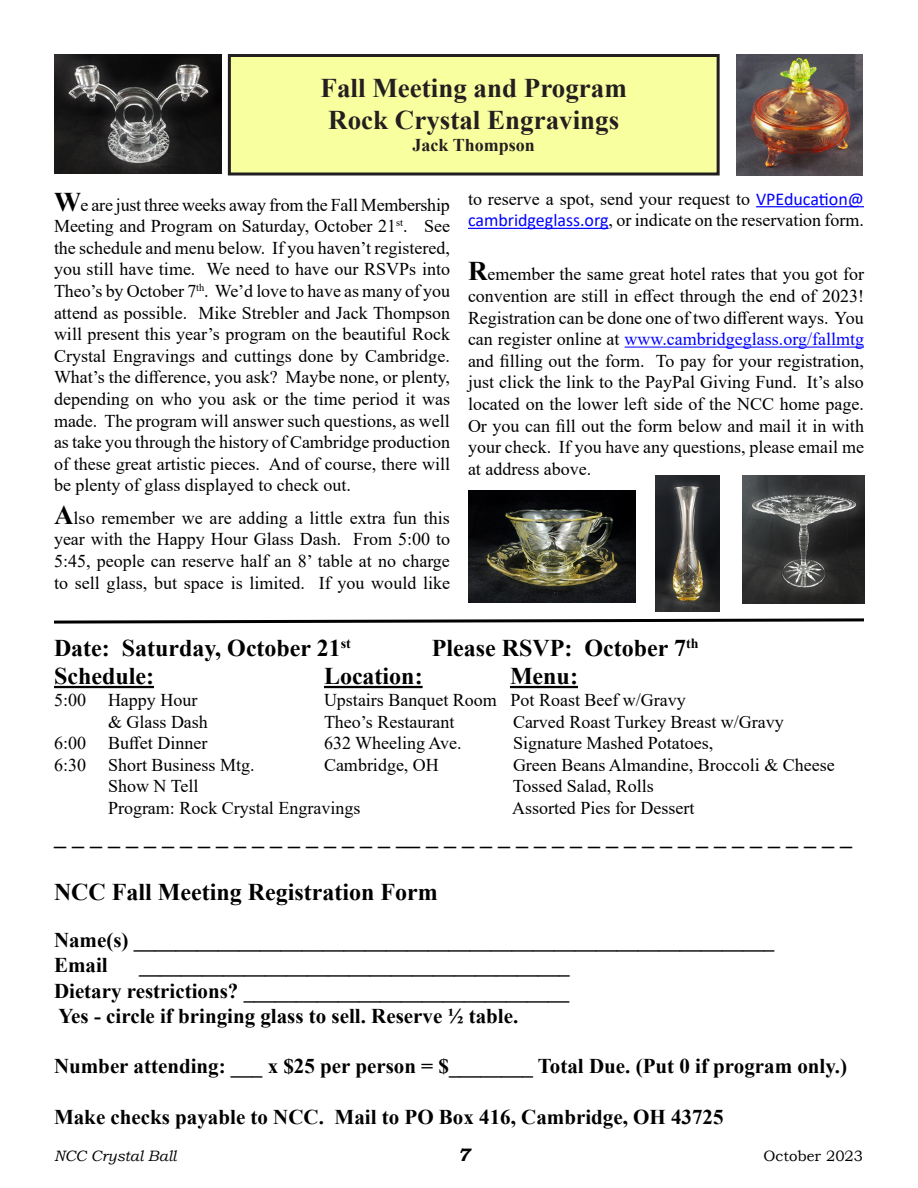
<style>
.page{position:relative;width:918px;height:1188px;background:#fff}
.page>*{position:absolute;margin:0;border:0;box-sizing:border-box;transform-origin:0 0}
.My_Toc_Item{font:700 27px/32.4px "Times New Roman";color:#231f20}
.t1{font:700 24px "Times New Roman";color:#000}
.t2{font:700 21px "Times New Roman";color:#000}
.t3{font:18px/21.6px "Times New Roman";color:#000;text-align:justify}
.My_Toc_Item-2{font:700 18px "Times New Roman";color:#231f20}
.Body_Text{font:italic 700 18px "Bookman Old Style";color:#000}
.Body_Text-2{font:italic 15px "Bookman Old Style";color:#000}
.Body_Text-3{font:15px "Bookman Old Style";color:#000}
.s1{font-weight:700;font-size:27px}
.s2{font-family:"Calibri";color:#00f}
.s3{color:#00f}
</style>
<div class="page">
<div style="left:229px;top:56px;width:489px;height:118px;background:#f8ff9f"></div>
<div style="left:228px;top:54px;width:492px;height:122px;border:3px solid #231f20"></div>
<hr style="left:756px;top:206px;width:108px;height:1px;background:#00f">
<hr style="left:468px;top:228px;width:141px;height:1px;background:#00f">
<hr style="left:625px;top:347px;width:239px;height:1px;background:#00f">
<img style="left:736px;top:54px;width:126px;height:122px">
<img style="left:54px;top:54px;width:167px;height:120px">
<img style="left:468px;top:490px;width:167px;height:112px">
<img style="left:743px;top:475px;width:122px;height:129px">
<img style="left:656px;top:475px;width:64px;height:136px">
<hr style="left:54px;top:686px;width:100px;height:2px;background:#000">
<hr style="left:324px;top:686px;width:99px;height:2px;background:#000">
<hr style="left:510px;top:686px;width:68px;height:2px;background:#000">
<svg style="left:54px;top:618px;width:810px;height:6px"></svg>
<p class="My_Toc_Item" style="left:321px;top:71px;width:308px">Fall Meeting and Program<br>Rock Crystal Engravings</p>
<p class="My_Toc_Item-2" style="left:413px;top:132px;width:124px">Jack Thompson</p>
<p class="t3" style="left:54px;top:193px;width:398px"><span class="s1">W</span>e are just three weeks away from the Fall Membership Meeting and Program on Saturday, October 21<sup>st</sup>. See the schedule and menu below. If you haven’t registered, you still have time. We need to have our RSVPs into Theo’s by October 7<sup>th</sup>. We’d love to have as many of you attend as possible. Mike Strebler and Jack Thompson will present this year’s program on the beautiful Rock Crystal Engravings and cuttings done by Cambridge.<br>What’s the difference, you ask? Maybe none, or plenty, depending on who you ask or the time period it was made. The program will answer such questions, as well as take you through the history of Cambridge production of these great artistic pieces. And of course, there will be plenty of glass displayed to check out.</p>
<p class="t3" style="left:54px;top:506px;width:398px"><span class="s1">A</span>lso remember we are adding a little extra fun this year with the Happy Hour Glass Dash. From 5:00 to 5:45, people can reserve half an 8’ table at no charge to sell glass, but space is limited. If you would like</p>
<p class="t3" style="left:468px;top:187px;width:398px">to reserve a spot, send your request to <span class="s2">VPEducation@ cambridgeglass.org</span>, or indicate on the reservation form.</p>
<p class="t3" style="left:468px;top:263px;width:398px"><span class="s1">R</span>emember the same great hotel rates that you got for convention are still in effect through the end of 2023!<br>Registration can be done one of two different ways. You can register online at <span class="s3">www.cambridgeglass.org/fallmtg </span>and filling out the form. To pay for your registration, just click the link to the PayPal Giving Fund. It’s also located on the lower left side of the NCC home page.<br>Or you can fill out the form below and mail it in with your check. If you have any questions, please email me at address above.</p>
<p class="t1" style="left:54px;top:630px;width:298px">Date: Saturday, October 21<sup>st</sup></p>
<p class="t1" style="left:432px;top:630px;width:268px">Please RSVP: October 7<sup>th</sup></p>
<p class="t1" style="left:54px;top:659px;width:102px">Schedule:</p>
<p class="t1" style="left:324px;top:659px;width:100px">Location:</p>
<p class="t1" style="left:510px;top:659px;width:69px">Menu:</p>
<p class="t3" style="left:54px;top:689px;width:145px">5:00 Happy Hour</p>
<p class="t3" style="left:324px;top:689px;width:363px">Upstairs Banquet Room Pot Roast Beef w/Gravy</p>
<p class="t3" style="left:108px;top:710px;width:101px">&amp; Glass Dash</p>
<p class="t3" style="left:324px;top:710px;width:132px">Theo’s Restaurant</p>
<p class="t3" style="left:513px;top:710px;width:272px">Carved Roast Turkey Breast w/Gravy</p>
<p class="t3" style="left:54px;top:732px;width:155px">6:00 Buffet Dinner</p>
<p class="t3" style="left:324px;top:732px;width:139px">632 Wheeling Ave.</p>
<p class="t3" style="left:513px;top:732px;width:202px">Signature Mashed Potatoes,</p>
<p class="t3" style="left:54px;top:753px;width:202px">6:30 Short Business Mtg.</p>
<p class="t3" style="left:324px;top:753px;width:116px">Cambridge, OH</p>
<p class="t3" style="left:513px;top:753px;width:323px">Green Beans Almandine, Broccoli &amp; Cheese</p>
<p class="t3" style="left:108px;top:775px;width:92px">Show N Tell</p>
<p class="t3" style="left:513px;top:775px;width:143px">Tossed Salad, Rolls</p>
<p class="t3" style="left:108px;top:797px;width:254px">Program: Rock Crystal Engravings</p>
<p class="t3" style="left:512px;top:797px;width:184px">Assorted Pies for Dessert</p>
<p class="t1" style="left:54px;top:817px;width:799px">_ _ _ _ _ _ _ _ _ _ _ _ _ _ _ _ _ _ _ __ _ _ _ _ _ _ _ _ _ _ _ _ _ _ _ _ _ _ _ _ _ _ _ _</p>
<p class="t1" style="left:54px;top:875px;width:385px">NCC Fall Meeting Registration Form</p>
<p class="t2" style="left:54px;top:925px;width:722px">Name(s) _____________________________________________________________</p>
<p class="t2" style="left:54px;top:950px;width:55px">Email</p>
<p class="t2" style="left:139px;top:950px;width:432px">_________________________________________</p>
<p class="t2" style="left:54px;top:975px;width:517px">Dietary restrictions? _______________________________</p>
<p class="t2" style="left:58px;top:1001px;width:461px">Yes - circle if bringing glass to sell. Reserve ½ table.</p>
<p class="t2" style="left:54px;top:1051px;width:795px">Number attending: ___ x $25 per person = $________ Total Due. (Put 0 if program only.)</p>
<p class="t2" style="left:54px;top:1101px;width:671px">Make checks payable to NCC. Mail to PO Box 416, Cambridge, OH 43725</p>
<p class="Body_Text-2" style="left:54px;top:1146px;width:124px">NCC Crystal Ball</p>
<p class="Body_Text" style="left:458px;top:1142px;width:14px">7</p>
<p class="Body_Text-3" style="left:764px;top:1146px;width:101px">October 2023</p>
</div>
